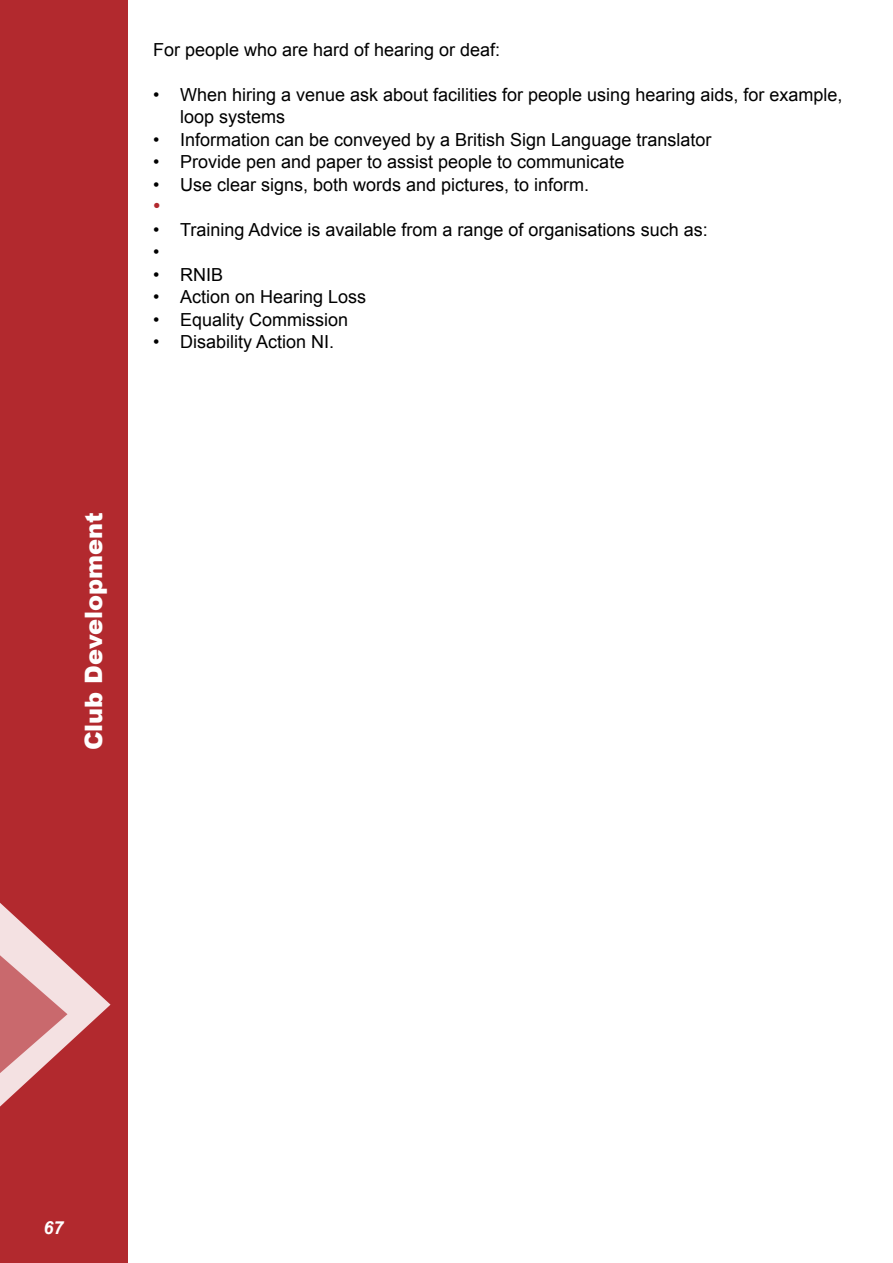
<style>
.page{position:relative;width:893px;height:1263px;background:#fff}
.page>*{position:absolute;margin:0;border:0;box-sizing:border-box;transform-origin:0 0}
.t1{font:900 24px "Arial";color:#fff}
.t2{font:21px "Arial";color:#b2292e}
.t3{font:18px/22.5px "Arial";color:#000}
.t4{font:italic 700 18px "Arial";color:#fff}
</style>
<div class="page">
<div style="left:0;top:0;width:128px;height:1263px;background:#b2292e"></div>
<svg style="left:0;top:903px;width:111px;height:203px"></svg>
<p class="t3" style="left:153px;top:38px;width:349px">For people who are hard of hearing or deaf:</p>
<p class="t3" style="left:180px;top:83px;width:664px;text-indent:-27px">• When hiring a venue ask about facilities for people using hearing aids, for example, loop systems</p>
<p class="t3" style="left:153px;top:128px;width:560px">• Information can be conveyed by a British Sign Language translator</p>
<p class="t3" style="left:153px;top:151px;width:473px">• Provide pen and paper to assist people to communicate</p>
<p class="t3" style="left:153px;top:173px;width:438px">• Use clear signs, both words and pictures, to inform.</p>
<p class="t2" style="left:153px;top:192px;width:9px">•</p>
<p class="t3" style="left:153px;top:218px;width:556px">• Training Advice is available from a range of organisations such as: •</p>
<p class="t3" style="left:153px;top:263px;width:72px">• RNIB</p>
<p class="t3" style="left:153px;top:286px;width:215px">• Action on Hearing Loss</p>
<p class="t3" style="left:153px;top:308px;width:197px">• Equality Commission</p>
<p class="t3" style="left:153px;top:331px;width:183px">• Disability Action NI.</p>
<h1 class="t1" style="left:76px;top:750px;width:239px;rotate:-90deg">Club Development</h1>
<p class="t4" style="left:44px;top:1215px;width:22px">67</p>
</div>
